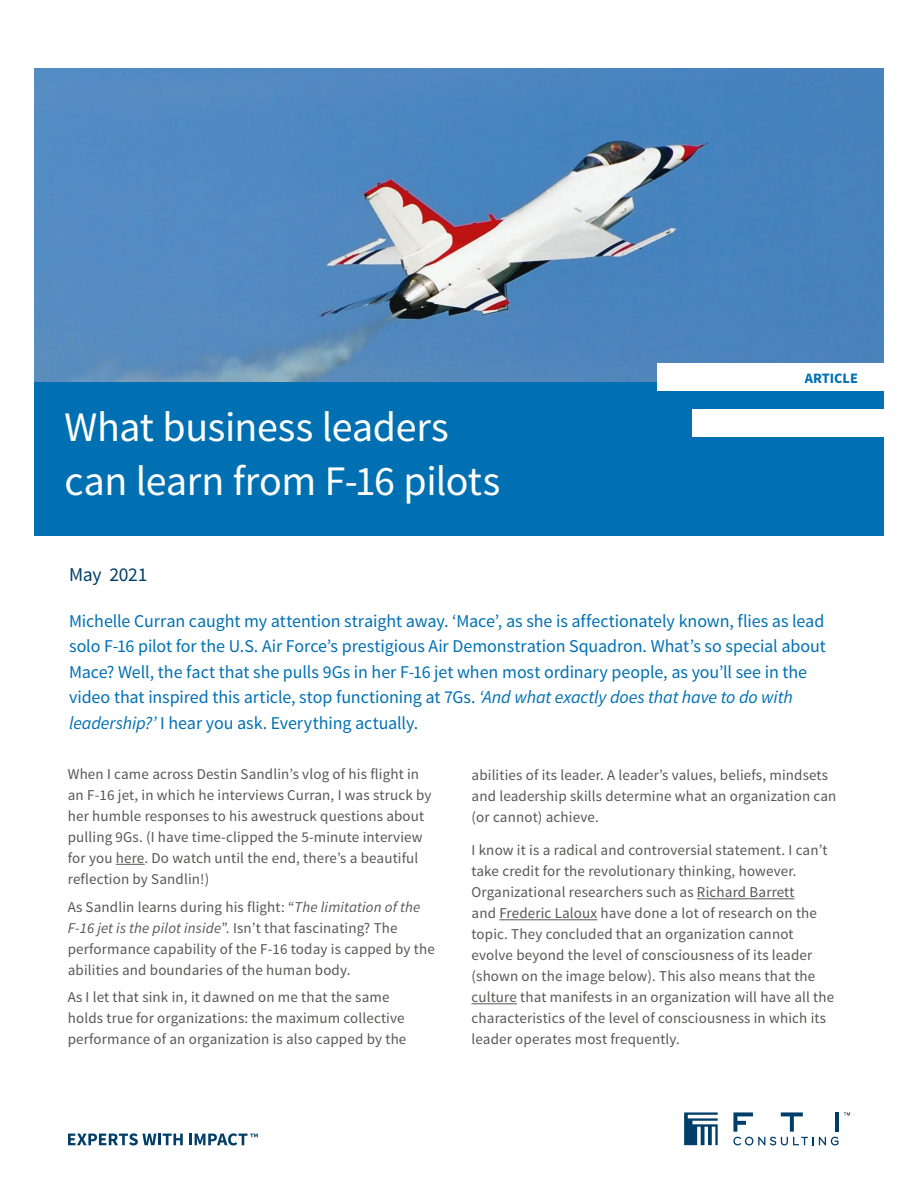
<style>
.page{position:relative;width:918px;height:1188px;background:#fff}
.page>*{position:absolute;margin:0;border:0;box-sizing:border-box;transform-origin:0 0}
.t1{font:42px/53.6px "Source Sans Pro";letter-spacing:-.01em;color:#fff}
.t2{font:19.5px "Source Sans Pro";letter-spacing:-.015em;color:#003e69}
.t3{font:18px/25.5px "Source Sans Pro";letter-spacing:-.005em;color:#0070b3}
.t4{font:15px/21px "Source Sans Pro";letter-spacing:.01em;color:#575756}
.t5{font:700 14.4px "Source Sans Pro";color:#0070b3}
.s1{font-style:italic}
</style>
<div class="page">
<svg style="left:68px;top:1133px;width:115px;height:12px"></svg>
<svg style="left:189px;top:1133px;width:69px;height:12px"></svg>
<svg style="left:684px;top:1112px;width:34px;height:33px"></svg>
<svg style="left:844px;top:1112px;width:6px;height:3px"></svg>
<hr style="left:835px;top:1112px;width:4px;height:20px;background:#003e69">
<svg style="left:733px;top:1112px;width:105px;height:33px"></svg>
<img style="left:34px;top:68px;width:850px;height:314px">
<div style="left:34px;top:382px;width:850px;height:154px;background:#0070b3"></div>
<svg style="left:116px;top:864px;width:29px;height:1px"></svg>
<hr style="left:697px;top:898px;width:98px;height:1px;background:#575756">
<hr style="left:499px;top:919px;width:98px;height:1px;background:#575756">
<hr style="left:472px;top:1003px;width:45px;height:1px;background:#575756">
<div style="left:657px;top:363px;width:228px;height:28px;background:#fff"></div>
<div style="left:693px;top:409px;width:192px;height:28px;background:#fff"></div>
<h1 class="t1" style="left:65px;top:401px;width:437px">What business leaders can learn from F-16 pilots</h1>
<p class="t5" style="left:805px;top:369px;width:55px">ARTICLE</p>
<h2 class="t2" style="left:69px;top:562px;width:80px">May 2021</h2>
<p class="t3" style="left:69px;top:608px;width:758px">Michelle Curran caught my attention straight away. ‘Mace’, as she is affectionately known, flies as lead solo F-16 pilot for the U.S. Air Force’s prestigious Air Demonstration Squadron. What’s so special about Mace? Well, the fact that she pulls 9Gs in her F-16 jet when most ordinary people, as you’ll see in the video that inspired this article, stop functioning at 7Gs. <span class="s1">‘And what exactly does that have to do with leadership?’</span> I hear you ask. Everything actually.</p>
<p class="t4" style="left:68px;top:764px;width:365px">When I came across Destin Sandlin’s vlog of his flight in an F-16 jet, in which he interviews Curran, I was struck by her humble responses to his awestruck questions about pulling 9Gs. (I have time-clipped the 5-minute interview for you here. Do watch until the end, there’s a beautiful reflection by Sandlin!)</p>
<p class="t4" style="left:68px;top:896px;width:369px">As Sandlin learns during his flight: “<span class="s1">The limitation of the F-16 jet is the pilot inside</span>”. Isn’t that fascinating? The performance capability of the F-16 today is capped by the abilities and boundaries of the human body.</p>
<p class="t4" style="left:68px;top:987px;width:340px">As I let that sink in, it dawned on me that the same holds true for organizations: the maximum collective performance of an organization is also capped by the</p>
<p class="t4" style="left:472px;top:764px;width:366px">abilities of its leader. A leader’s values, beliefs, mindsets and leadership skills determine what an organization can (or cannot) achieve.</p>
<p class="t4" style="left:472px;top:840px;width:364px">I know it is a radical and controversial statement. I can’t take credit for the revolutionary thinking, however.<br>Organizational researchers such as Richard Barrett<br>and Frederic Laloux have done a lot of research on the topic. They concluded that an organization cannot evolve beyond the level of consciousness of its leader (shown on the image below). This also means that the culture that manifests in an organization will have all the characteristics of the level of consciousness in which its leader operates most frequently.</p>
</div>
